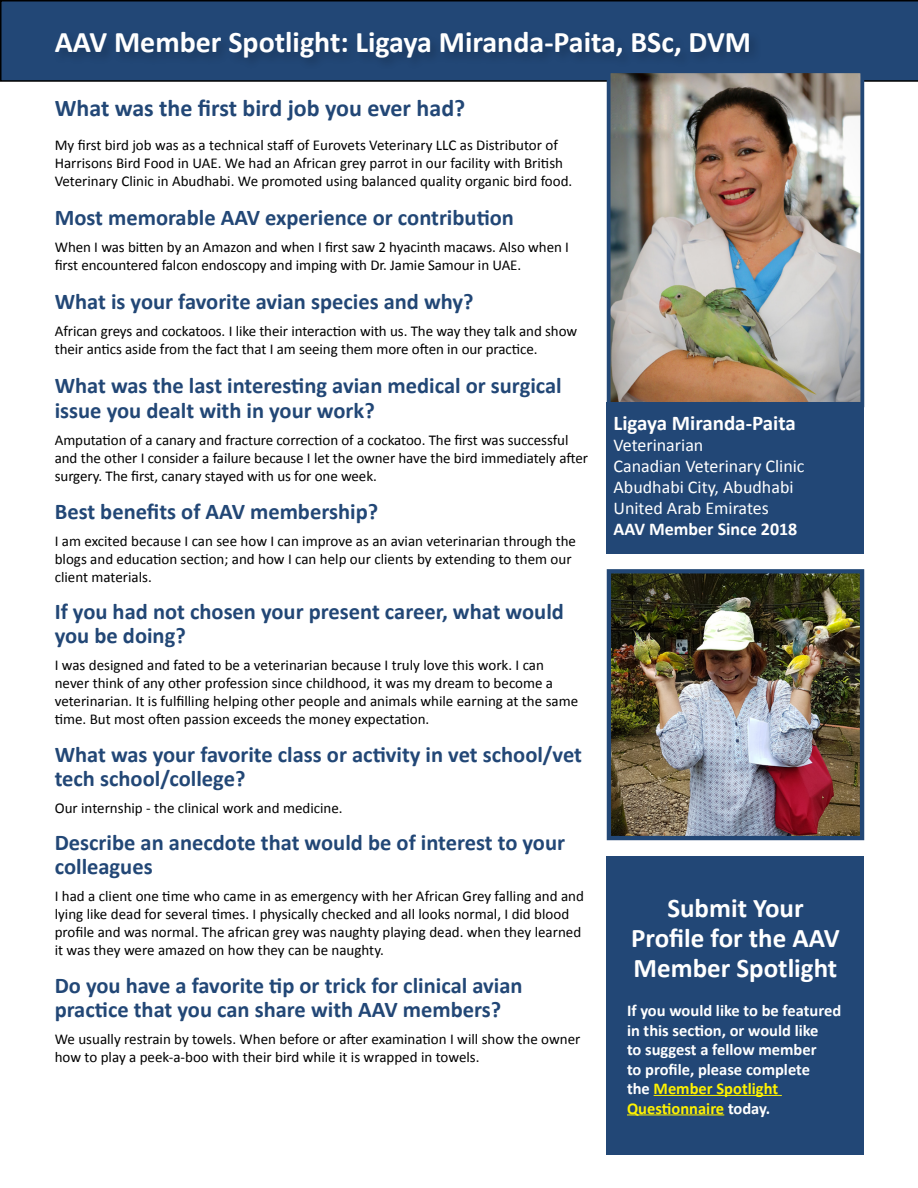
<style>
.page{position:relative;width:918px;height:1188px;background:#fff}
.page>*{position:absolute;margin:0;border:0;box-sizing:border-box;transform-origin:0 0}
.t1{font:700 30px "Calibri";color:#fff}
.t2{font:700 27px/30px "Calibri";color:#fff;text-align:center}
.conf_title{font:700 24px "Calibri";color:#224776}
.t3{font:700 22.5px/24px "Calibri";color:#224776}
.body_text_small{font:700 21px "Calibri";color:#fff}
.body_text_small-2{font:18px "Calibri";color:#fff}
.body_text_small-3{font:700 18px "Calibri";color:#fff}
.body_text{font:700 16.5px/19.5px "Calibri";color:#fff}
.body_text-2{font:15px/18px "Calibri";color:#000}
.s1{color:#fff200}
</style>
<div class="page">
<svg style="left:0;top:0;width:918px;height:82px;background:#20436f"></svg>
<div style="left:52px;top:29px;width:710px;height:42px;background:#214572"></div>
<img style="left:612px;top:74px;width:247px;height:328px">
<div style="left:607px;top:69px;width:257px;height:338px;border:4px solid #224776"></div>
<div style="left:607px;top:402px;width:257px;height:152px;background:#224776"></div>
<div style="left:607px;top:856px;width:257px;height:299px;background:#224776"></div>
<hr style="left:654px;top:1095px;width:128px;height:1px;background:#fff200">
<hr style="left:627px;top:1115px;width:97px;height:1px;background:#fff200">
<img style="left:612px;top:574px;width:247px;height:261px">
<div style="left:607px;top:569px;width:257px;height:271px;border:4px solid #224776"></div>
<p class="t1" style="left:55px;top:23px;width:698px">AAV Member Spotlight: Ligaya Miranda-Paita, BSc, DVM</p>
<p class="conf_title" style="left:55px;top:93px;width:412px">What was the first bird job you ever had?</p>
<p class="body_text-2" style="left:55px;top:136px;width:519px">My first bird job was as a technical staff of Eurovets Veterinary LLC as Distributor of<br>Harrisons Bird Food in UAE. We had an African grey parrot in our facility with British<br>Veterinary Clinic in Abudhabi. We promoted using balanced quality organic bird food.</p>
<p class="t3" style="left:55px;top:205px;width:461px">Most memorable AAV experience or contribution</p>
<p class="body_text-2" style="left:55px;top:238px;width:516px">When I was bitten by an Amazon and when I first saw 2 hyacinth macaws. Also when I first encountered falcon endoscopy and imping with Dr. Jamie Samour in UAE.</p>
<p class="t3" style="left:55px;top:289px;width:420px">What is your favorite avian species and why?</p>
<p class="body_text-2" style="left:55px;top:322px;width:524px">African greys and cockatoos. I like their interaction with us. The way they talk and show their antics aside from the fact that I am seeing them more often in our practice.</p>
<p class="t3" style="left:55px;top:373px;width:509px;line-height:25.5px">What was the last interesting avian medical or surgical issue you dealt with in your work?</p>
<p class="body_text-2" style="left:55px;top:431px;width:535px">Amputation of a canary and fracture correction of a cockatoo. The first was successful and the other I consider a failure because I let the owner have the bird immediately after surgery. The first, canary stayed with us for one week.</p>
<p class="t3" style="left:55px;top:499px;width:325px">Best benefits of AAV membership?</p>
<p class="body_text-2" style="left:55px;top:532px;width:523px">I am excited because I can see how I can improve as an avian veterinarian through the blogs and education section; and how I can help our clients by extending to them our client materials.</p>
<p class="t3" style="left:55px;top:600px;width:511px">If you had not chosen your present career, what would you be doing?</p>
<p class="body_text-2" style="left:55px;top:656px;width:525px">I was designed and fated to be a veterinarian because I truly love this work. I can never think of any other profession since childhood, it was my dream to become a veterinarian. It is fulfilling helping other people and animals while earning at the same time. But most often passion exceeds the money expectation.</p>
<p class="t3" style="left:55px;top:742px;width:529px">What was your favorite class or activity in vet school/vet tech school/college?</p>
<p class="body_text-2" style="left:55px;top:799px;width:289px">Our internship - the clinical work and medicine.</p>
<p class="t3" style="left:55px;top:831px;width:512px">Describe an anecdote that would be of interest to your colleagues</p>
<p class="body_text-2" style="left:55px;top:887px;width:531px">I had a client one time who came in as emergency with her African Grey falling and and lying like dead for several times. I physically checked and all looks normal, I did blood profile and was normal. The african grey was naughty playing dead. when they learned it was they were amazed on how they can be naughty.</p>
<p class="t3" style="left:55px;top:973px;width:469px">Do you have a favorite tip or trick for clinical avian practice that you can share with AAV members?</p>
<p class="body_text-2" style="left:55px;top:1030px;width:527px">We usually restrain by towels. When before or after examination I will show the owner how to play a peek-a-boo with their bird while it is wrapped in towels.</p>
<p class="body_text_small" style="left:614px;top:409px;width:184px">Ligaya Miranda-Paita</p>
<p class="body_text_small-2" style="left:614px;top:433px;width:91px">Veterinarian</p>
<p class="body_text_small-2" style="left:614px;top:454px;width:193px">Canadian Veterinary Clinic</p>
<p class="body_text_small-2" style="left:614px;top:475px;width:182px">Abudhabi City, Abudhabi</p>
<p class="body_text_small-2" style="left:614px;top:496px;width:157px">United Arab Emirates</p>
<p class="body_text_small-3" style="left:614px;top:517px;width:185px">AAV Member Since 2018</p>
<p class="t2" style="left:631px;top:893px;width:210px">Submit Your<br>Profile for the AAV<br>Member Spotlight</p>
<p class="body_text" style="left:627px;top:1001px;width:216px">If you would like to be featured in this section, or would like<br>to suggest a fellow member<br>to profile, please complete<br>the <span class="s1">Member Spotlight<br>Questionnaire</span> today.</p>
</div>
